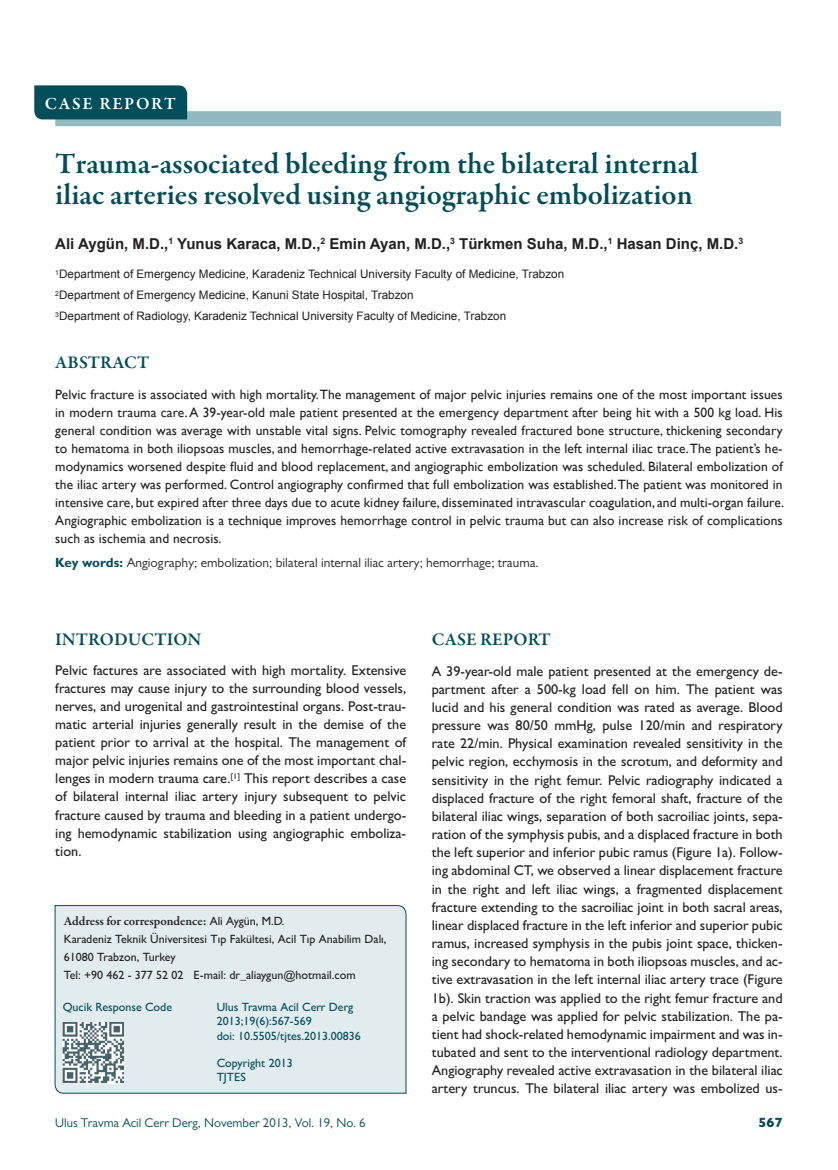
<style>
.page{position:relative;width:838px;height:1170px;background:#fff}
.page>*{position:absolute;margin:0;border:0;box-sizing:border-box;transform-origin:0 0}
.t1{font:600 30px/31.5px "Garamond Premr Pro";color:#004e59}
.t2{font:600 18px "Garamond Premr Pro";letter-spacing:.005em;color:#004e59}
.t3{font:600 17.25px "Garamond Premr Pro";letter-spacing:.1em;color:#fff}
.t4{font:700 15px "Arial";color:#231f20}
.t5{font:500 14.25px/18.1px "Gill Sans MT Pro";color:#231f20;text-align:justify}
.t6{font:13.5px/18px "Gill Sans";letter-spacing:.005em;color:#231f20;text-align:justify}
.t7{font:800 13.5px "Gill Sans MT Pro";color:#004e59}
.t8{font:13.35px "Gill Sans MT Pro";color:#231f20}
.t9{font:12.75px "Gill Sans MT Pro";color:#004e59}
.t10{font:600 12.75px "Garamond Premr Pro";letter-spacing:-.005em;color:#231f20}
.t11{font:500 12px/18px "Gill Sans MT Pro";color:#231f20}
.t12{font:500 12px/14.4px "Gill Sans MT Pro";color:#004e59}
.t13{font:11.7px/21px "Arial";color:#231f20}
.s1{font-weight:700;color:#004e59}
.s2{font-family:"Gill Sans MT Pro";font-weight:500;font-size:12px}
</style>
<div class="page">
<div style="left:55px;top:111px;width:726px;height:15px;background:#90b9c1"></div>
<div style="left:34px;top:85px;width:153px;height:34px;background:#004e59"></div>
<div style="left:55px;top:905px;width:351px;height:188px;background:#e2ecef"></div>
<img style="left:63px;top:1022px;width:61px;height:61px">
<p class="t3" style="left:45px;top:93px;width:133px">CASE REPORT</p>
<h1 class="t1" style="left:55px;top:148px;width:644px">Trauma-associated bleeding from the bilateral internal iliac arteries resolved using angiographic embolization</h1>
<p class="t4" style="left:55px;top:236px;width:689px">Ali Aygün, M.D.,<sup>1</sup> Yunus Karaca, M.D.,<sup>2</sup> Emin Ayan, M.D.,<sup>3</sup> Türkmen Suha, M.D.,<sup>1</sup> Hasan Dinç, M.D.<sup>3</sup></p>
<p class="t13" style="left:55px;top:264px;width:510px"><sup>1</sup>Department of Emergency Medicine, Karadeniz Technical University Faculty of Medicine, Trabzon<br><sup>2</sup>Department of Emergency Medicine, Kanuni State Hospital, Trabzon<br><sup>3</sup>Department of Radiology, Karadeniz Technical University Faculty of Medicine, Trabzon</p>
<p class="t2" style="left:55px;top:351px;width:95px">ABSTRACT</p>
<p class="t6" style="left:55px;top:385px;width:730px">Pelvic fracture is associated with high mortality. The management of major pelvic injuries remains one of the most important issues in modern trauma care. A 39-year-old male patient presented at the emergency department after being hit with a 500 kg load. His general condition was average with unstable vital signs. Pelvic tomography revealed fractured bone structure, thickening secondary to hematoma in both iliopsoas muscles, and hemorrhage-related active extravasation in the left internal iliac trace. The patient’s he&shy;modynamics worsened despite fluid and blood replacement, and angiographic embolization was scheduled. Bilateral embolization of the iliac artery was performed. Control angiography confirmed that full embolization was established. The patient was monitored in intensive care, but expired after three days due to acute kidney failure, disseminated intravascular coagulation, and multi-organ failure.<br>Angiographic embolization is a technique improves hemorrhage control in pelvic trauma but can also increase risk of complications such as ischemia and necrosis.</p>
<p class="t8" style="left:55px;top:554px;width:485px"><span class="s1">Key words:</span> Angiography; embolization; bilateral internal iliac artery; hemorrhage; trauma.</p>
<p class="t2" style="left:55px;top:628px;width:148px">INTRODUCTION</p>
<p class="t5" style="left:55px;top:661px;width:352px">Pelvic factures are associated with high mortality. Extensive fractures may cause injury to the surrounding blood vessels, nerves, and urogenital and gastrointestinal organs. Post-trau&shy;matic arterial injuries generally result in the demise of the patient prior to arrival at the hospital. The management of major pelvic injuries remains one of the most important chal&shy;lenges in modern trauma care.<sup>[1]</sup> This report describes a case of bilateral internal iliac artery injury subsequent to pelvic fracture caused by trauma and bleeding in a patient undergo&shy;ing hemodynamic stabilization using angiographic emboliza&shy;tion.</p>
<p class="t10" style="left:64px;top:913px;width:222px">Address for correspondence: <span class="s2">Ali Aygün, M.D.</span></p>
<p class="t11" style="left:64px;top:929px;width:324px">Karadeniz Teknik Üniversitesi Tıp Fakültesi, Acil Tıp Anabilim Dalı,<br>61080 Trabzon, Turkey<br>Tel: +90 462 - 377 52 02 E-mail: dr_aliaygun@hotmail.com</p>
<p class="t12" style="left:63px;top:999px;width:111px">Qucik Response Code</p>
<p class="t12" style="left:217px;top:999px;width:146px">Ulus Travma Acil Cerr Derg<br>2013;19(6):567-569<br>doi: 10.5505/tjtes.2013.00836</p>
<p class="t12" style="left:217px;top:1055px;width:78px">Copyright 2013<br>TJTES</p>
<p class="t2" style="left:432px;top:628px;width:120px">CASE REPORT</p>
<p class="t5" style="left:432px;top:661px;width:352px">A 39-year-old male patient presented at the emergency de&shy;partment after a 500-kg load fell on him. The patient was lucid and his general condition was rated as average. Blood pressure was 80/50 mmHg, pulse 120/min and respiratory rate 22/min. Physical examination revealed sensitivity in the pelvic region, ecchymosis in the scrotum, and deformity and sensitivity in the right femur. Pelvic radiography indicated a displaced fracture of the right femoral shaft, fracture of the bilateral iliac wings, separation of both sacroiliac joints, sepa&shy;ration of the symphysis pubis, and a displaced fracture in both the left superior and inferior pubic ramus (Figure 1a). Follow&shy;ing abdominal CT, we observed a linear displacement fracture in the right and left iliac wings, a fragmented displacement fracture extending to the sacroiliac joint in both sacral areas, linear displaced fracture in the left inferior and superior pubic ramus, increased symphysis in the pubis joint space, thicken&shy;ing secondary to hematoma in both iliopsoas muscles, and ac&shy;tive extravasation in the left internal iliac artery trace (Figure 1b). Skin traction was applied to the right femur fracture and a pelvic bandage was applied for pelvic stabilization. The pa&shy;tient had shock-related hemodynamic impairment and was in&shy;tubated and sent to the interventional radiology department.<br>Angiography revealed active extravasation in the bilateral iliac artery truncus. The bilateral iliac artery was embolized us-</p>
<p class="t9" style="left:55px;top:1115px;width:312px">Ulus Travma Acil Cerr Derg, November 2013, Vol. 19, No. 6</p>
<p class="t7" style="left:758px;top:1114px;width:26px">567</p>
</div>
